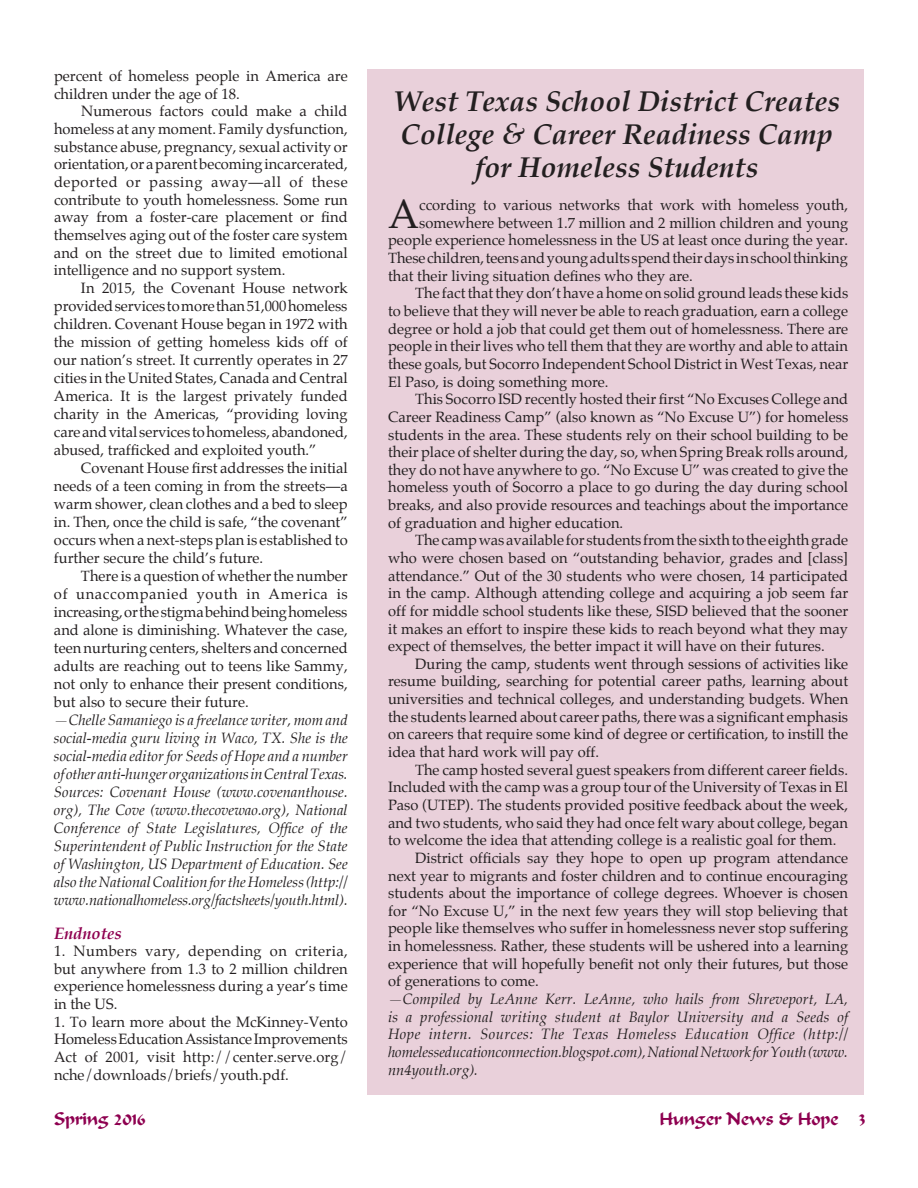
<style>
.page{position:relative;width:918px;height:1188px;background:#fff}
.page>*{position:absolute;margin:0;border:0;box-sizing:border-box;transform-origin:0 0}
.t1{font:40.05px "Palatino";color:#231f20}
.t2{font:italic 700 28.5px/33px "Palatino";color:#231f20;text-align:center}
.t3{font:18px "Calligrapher";color:#8e0050}
.t4{font:italic 700 16.5px "Palatino";color:#8e0050}
.t5{font:14.7px/18px "Palatino";color:#231f20;text-align:justify}
.t6{font:italic 14.7px/18px "Palatino";letter-spacing:-.01em;color:#231f20;text-align:justify}
</style>
<div class="page">
<div style="left:367px;top:69px;width:497px;height:1026px;background:#e9d0da"></div>
<p class="t5" style="left:54px;top:68px;width:295px">percent of homeless people in America are children under the age of 18.</p>
<p class="t5" style="left:54px;top:103px;width:295px;text-indent:27px">Numerous factors could make a child homeless at any moment. Family dysfunction, substance abuse, pregnancy, sexual activity or orientation, or a parent becoming incarcerated, deported or passing away—all of these contribute to youth homelessness. Some run away from a foster-care placement or find themselves aging out of the foster care system and on the street due to limited emotional intelligence and no support system.</p>
<p class="t5" style="left:54px;top:280px;width:295px;text-indent:27px">In 2015, the Covenant House network provided services to more than 51,000 homeless children. Covenant House began in 1972 with the mission of getting homeless kids off of our nation’s street. It currently operates in 27 cities in the United States, Canada and Central America. It is the largest privately funded charity in the Americas, “providing loving care and vital services to homeless, abandoned, abused, trafficked and exploited youth.”</p>
<p class="t5" style="left:54px;top:459px;width:295px;text-indent:27px">Covenant House first addresses the initial needs of a teen coming in from the streets—a warm shower, clean clothes and a bed to sleep in. Then, once the child is safe, “the covenant” occurs when a next-steps plan is established to further secure the child’s future.</p>
<p class="t5" style="left:54px;top:567px;width:295px;text-indent:27px">There is a question of whether the number of unaccompanied youth in America is increasing, or the stigma behind being homeless and alone is diminishing. Whatever the case, teen nurturing centers, shelters and concerned adults are reaching out to teens like Sammy, not only to enhance their present conditions, but also to secure their future.</p>
<p class="t6" style="left:54px;top:711px;width:295px">—Chelle Samaniego is a freelance writer, mom and social-media guru living in Waco, TX. She is the social-media editor for Seeds of Hope and a number of other anti-hunger organizations in Central Texas.<br>Sources: Covenant House (www.covenanthouse. org), The Cove (www.thecovewao.org), National Conference of State Legislatures, Office of the Superintendent of Public Instruction for the State of Washington, US Department of Education. See also the National Coalition for the Homeless (http:// www.nationalhomeless.org/factsheets/youth.html).</p>
<p class="t4" style="left:54px;top:923px;width:69px">Endnotes</p>
<p class="t5" style="left:54px;top:943px;width:295px">1. Numbers vary, depending on criteria, but anywhere from 1.3 to 2 million children experience homelessness during a year’s time in the US.</p>
<p class="t5" style="left:54px;top:1013px;width:295px">1. To learn more about the McKinney-Vento Homeless Education Assistance Improvements Act of 2001, visit http://center.serve.org/ nche/downloads/briefs/youth.pdf.</p>
<h2 class="t2" style="left:393px;top:86px;width:448px">West Texas School District Creates<br>College &amp; Career Readiness Camp for Homeless Students</h2>
<h1 class="t1" style="left:388px;top:191px;width:33px">A</h1>
<p class="t5" style="left:419px;top:196px;width:430px">ccording to various networks that work with homeless youth,</p>
<p class="t5" style="left:419px;top:214px;width:431px">somewhere between 1.7 million and 2 million children and young</p>
<p class="t5" style="left:388px;top:232px;width:462px">people experience homelessness in the US at least once during the year.</p>
<p class="t5" style="left:388px;top:249px;width:461px">These children, teens and young adults spend their days in school thinking</p>
<p class="t5" style="left:388px;top:267px;width:306px">that their living situation defines who they are.</p>
<p class="t5" style="left:415px;top:285px;width:435px">The fact that they don’t have a home on solid ground leads these kids</p>
<p class="t5" style="left:388px;top:302px;width:462px">to believe that they will never be able to reach graduation, earn a college</p>
<p class="t5" style="left:388px;top:320px;width:462px">degree or hold a job that could get them out of homelessness. There are</p>
<p class="t5" style="left:388px;top:338px;width:462px">people in their lives who tell them that they are worthy and able to attain</p>
<p class="t5" style="left:388px;top:355px;width:462px">these goals, but Socorro Independent School District in West Texas, near</p>
<p class="t5" style="left:388px;top:373px;width:222px">El Paso, is doing something more.</p>
<p class="t5" style="left:415px;top:391px;width:435px">This Socorro ISD recently hosted their first “No Excuses College and</p>
<p class="t5" style="left:388px;top:408px;width:462px">Career Readiness Camp” (also known as “No Excuse U”) for homeless</p>
<p class="t5" style="left:388px;top:426px;width:462px">students in the area. These students rely on their school building to be</p>
<p class="t5" style="left:388px;top:443px;width:462px">their place of shelter during the day, so, when Spring Break rolls around,</p>
<p class="t5" style="left:388px;top:461px;width:462px">they do not have anywhere to go. “No Excuse U” was created to give the</p>
<p class="t5" style="left:388px;top:479px;width:462px">homeless youth of Socorro a place to go during the day during school</p>
<p class="t5" style="left:388px;top:496px;width:462px">breaks, and also provide resources and teachings about the importance</p>
<p class="t5" style="left:388px;top:514px;width:237px">of graduation and higher education.</p>
<p class="t5" style="left:415px;top:532px;width:435px">The camp was available for students from the sixth to the eighth grade</p>
<p class="t5" style="left:388px;top:549px;width:462px">who were chosen based on “outstanding behavior, grades and [class]</p>
<p class="t5" style="left:388px;top:567px;width:462px">attendance.” Out of the 30 students who were chosen, 14 participated</p>
<p class="t5" style="left:388px;top:585px;width:462px">in the camp. Although attending college and acquiring a job seem far</p>
<p class="t5" style="left:388px;top:602px;width:462px">off for middle school students like these, SISD believed that the sooner</p>
<p class="t5" style="left:388px;top:620px;width:462px">it makes an effort to inspire these kids to reach beyond what they may</p>
<p class="t5" style="left:388px;top:637px;width:438px">expect of themselves, the better impact it will have on their futures.</p>
<p class="t5" style="left:415px;top:655px;width:435px">During the camp, students went through sessions of activities like</p>
<p class="t5" style="left:388px;top:673px;width:462px">resume building, searching for potential career paths, learning about</p>
<p class="t5" style="left:388px;top:690px;width:462px">universities and technical colleges, and understanding budgets. When</p>
<p class="t5" style="left:388px;top:708px;width:462px">the students learned about career paths, there was a significant emphasis</p>
<p class="t5" style="left:388px;top:726px;width:462px">on careers that require some kind of degree or certification, to instill the</p>
<p class="t5" style="left:388px;top:743px;width:213px">idea that hard work will pay off.</p>
<p class="t5" style="left:415px;top:761px;width:435px">The camp hosted several guest speakers from different career fields.</p>
<p class="t5" style="left:388px;top:779px;width:462px">Included with the camp was a group tour of the University of Texas in El</p>
<p class="t5" style="left:388px;top:796px;width:462px">Paso (UTEP). The students provided positive feedback about the week,</p>
<p class="t5" style="left:388px;top:814px;width:462px">and two students, who said they had once felt wary about college, began</p>
<p class="t5" style="left:388px;top:832px;width:450px">to welcome the idea that attending college is a realistic goal for them.</p>
<p class="t5" style="left:415px;top:849px;width:435px">District officials say they hope to open up program attendance</p>
<p class="t5" style="left:388px;top:867px;width:462px">next year to migrants and foster children and to continue encouraging</p>
<p class="t5" style="left:388px;top:884px;width:462px">students about the importance of college degrees. Whoever is chosen</p>
<p class="t5" style="left:388px;top:902px;width:461px">for “No Excuse U,” in the next few years they will stop believing that</p>
<p class="t5" style="left:388px;top:920px;width:462px">people like themselves who suffer in homelessness never stop suffering</p>
<p class="t5" style="left:388px;top:937px;width:462px">in homelessness. Rather, these students will be ushered into a learning</p>
<p class="t5" style="left:388px;top:955px;width:462px">experience that will hopefully benefit not only their futures, but those</p>
<p class="t5" style="left:388px;top:973px;width:152px">of generations to come.</p>
<p class="t6" style="left:388px;top:990px;width:462px">—Compiled by LeAnne Kerr. LeAnne, who hails from Shreveport, LA, is a professional writing student at Baylor University and a Seeds of Hope intern. Sources: The Texas Homeless Education Office (http:// homelesseducationconnection.blogspot.com), National Network for Youth (www. nn4youth.org).</p>
<p class="t3" style="left:54px;top:1108px;width:93px">Spring 2016</p>
<p class="t3" style="left:660px;top:1108px;width:207px">Hunger News &amp; Hope 3</p>
</div>
